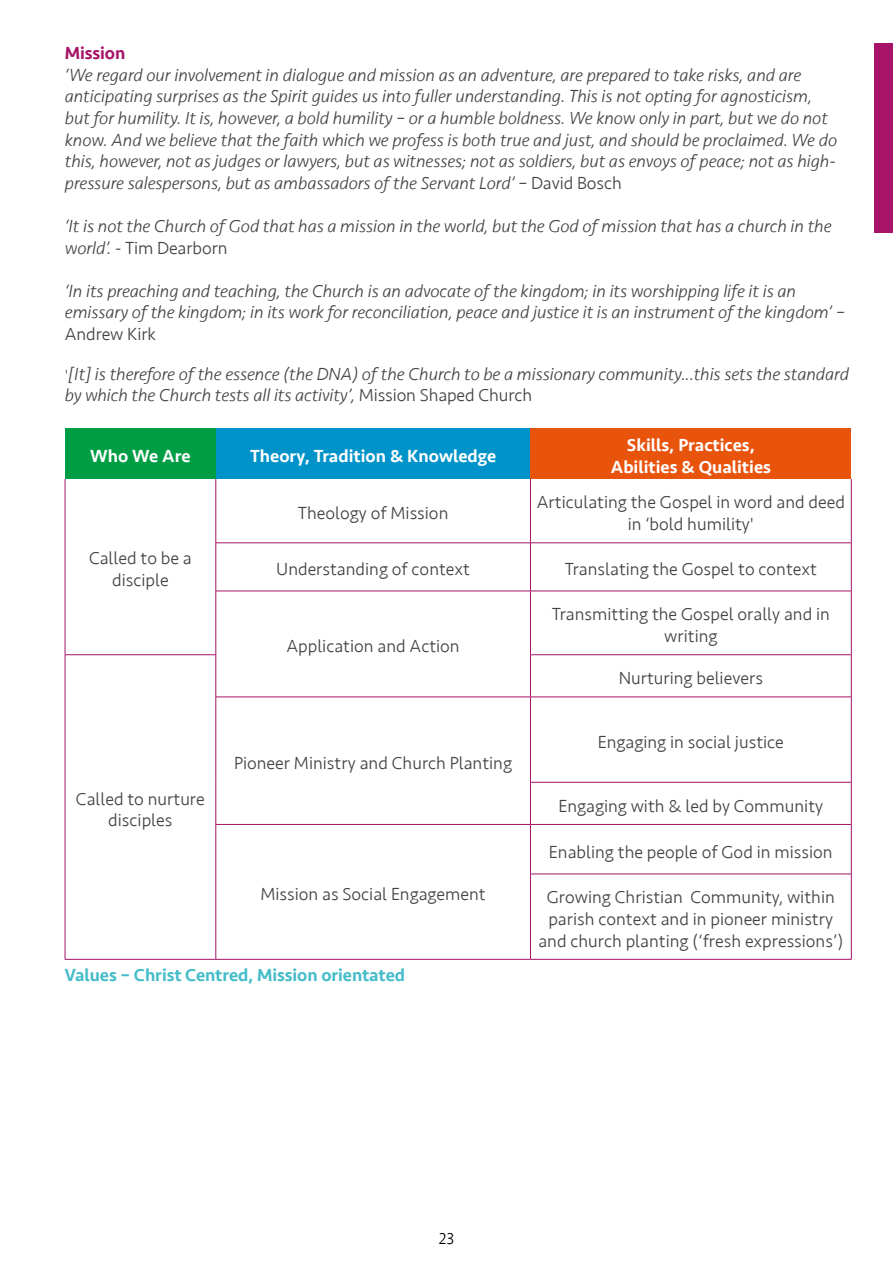
<style>
.page{position:relative;width:893px;height:1263px;background:#fff}
.page>*{position:absolute;margin:0;border:0;box-sizing:border-box;transform-origin:0 0}
.t1{font:italic 300 18px/21.6px "Seravek";letter-spacing:-.005em;color:#434341}
.t2{font:300 18px/21.6px "Seravek";color:#434341;text-align:center}
.t3{font:500 18px/21.6px "Seravek";color:#fff;text-align:center}
.t4{font:500 18px "Seravek";letter-spacing:-.005em;color:#45bcc9}
.t5{font:500 18px "Seravek";letter-spacing:-.005em;color:#a61367}
.t6{font:300 16.5px "Seravek";color:#000}
.s1{font-style:normal}
.s2{font-style:normal;font-size:15px}
</style>
<div class="page">
<div style="left:65px;top:429px;width:151px;height:50px;background:#009e44"></div>
<div style="left:216px;top:429px;width:314px;height:50px;background:#0093c9"></div>
<div style="left:530px;top:429px;width:321px;height:50px;background:#e9540d"></div>
<hr style="left:65px;top:479px;width:1px;height:64px;background:#a61367">
<hr style="left:65px;top:543px;width:1px;height:48px;background:#a61367">
<hr style="left:65px;top:591px;width:1px;height:63px;background:#a61367">
<hr style="left:216px;top:479px;width:1px;height:64px;background:#a61367">
<hr style="left:530px;top:479px;width:1px;height:64px;background:#a61367">
<hr style="left:851px;top:479px;width:1px;height:64px;background:#a61367">
<hr style="left:216px;top:542px;width:314px;height:1px;background:#a61367">
<hr style="left:216px;top:543px;width:1px;height:48px;background:#a61367">
<hr style="left:530px;top:542px;width:321px;height:1px;background:#a61367">
<hr style="left:530px;top:543px;width:1px;height:48px;background:#a61367">
<hr style="left:851px;top:543px;width:1px;height:48px;background:#a61367">
<hr style="left:216px;top:591px;width:314px;height:1px;background:#a61367">
<hr style="left:216px;top:591px;width:1px;height:63px;background:#a61367">
<hr style="left:530px;top:591px;width:321px;height:1px;background:#a61367">
<hr style="left:530px;top:591px;width:1px;height:63px;background:#a61367">
<hr style="left:851px;top:591px;width:1px;height:63px;background:#a61367">
<hr style="left:65px;top:654px;width:151px;height:1px;background:#a61367">
<hr style="left:65px;top:655px;width:1px;height:42px;background:#a61367">
<hr style="left:216px;top:655px;width:1px;height:42px;background:#a61367">
<hr style="left:65px;top:697px;width:1px;height:85px;background:#a61367">
<hr style="left:65px;top:782px;width:1px;height:42px;background:#a61367">
<hr style="left:65px;top:824px;width:1px;height:50px;background:#a61367">
<hr style="left:65px;top:874px;width:1px;height:85px;background:#a61367">
<hr style="left:65px;top:959px;width:151px;height:1px;background:#a61367">
<hr style="left:530px;top:654px;width:321px;height:1px;background:#a61367">
<hr style="left:530px;top:655px;width:1px;height:42px;background:#a61367">
<hr style="left:851px;top:655px;width:1px;height:42px;background:#a61367">
<hr style="left:216px;top:697px;width:314px;height:1px;background:#a61367">
<hr style="left:216px;top:697px;width:1px;height:85px;background:#a61367">
<hr style="left:216px;top:782px;width:1px;height:42px;background:#a61367">
<hr style="left:530px;top:697px;width:321px;height:1px;background:#a61367">
<hr style="left:530px;top:697px;width:1px;height:85px;background:#a61367">
<hr style="left:851px;top:697px;width:1px;height:85px;background:#a61367">
<hr style="left:530px;top:782px;width:321px;height:1px;background:#a61367">
<hr style="left:530px;top:782px;width:1px;height:42px;background:#a61367">
<hr style="left:851px;top:782px;width:1px;height:42px;background:#a61367">
<hr style="left:216px;top:824px;width:314px;height:1px;background:#a61367">
<hr style="left:216px;top:825px;width:1px;height:49px;background:#a61367">
<hr style="left:216px;top:874px;width:1px;height:85px;background:#a61367">
<hr style="left:216px;top:959px;width:314px;height:1px;background:#a61367">
<hr style="left:530px;top:824px;width:321px;height:1px;background:#a61367">
<hr style="left:530px;top:825px;width:1px;height:49px;background:#a61367">
<hr style="left:851px;top:825px;width:1px;height:49px;background:#a61367">
<hr style="left:530px;top:874px;width:321px;height:1px;background:#a61367">
<hr style="left:530px;top:874px;width:1px;height:85px;background:#a61367">
<hr style="left:851px;top:874px;width:1px;height:85px;background:#a61367">
<hr style="left:530px;top:959px;width:321px;height:1px;background:#a61367">
<div style="left:875px;top:44px;width:18px;height:189px;background:#a61367"></div>
<p class="t5" style="left:65px;top:42px;width:62px">Mission</p>
<p class="t1" style="left:65px;top:64px;width:774px">‘We regard our involvement in dialogue and mission as an adventure, are prepared to take risks, and are anticipating surprises as the Spirit guides us into fuller understanding. This is not opting for agnosticism, but for humility. It is, however, a bold humility – or a humble boldness. We know only in part, but we do not know. And we believe that the faith which we profess is both true and just, and should be proclaimed. We do this, however, not as judges or lawyers, but as witnesses; not as soldiers, but as envoys of peace; not as high&shy;pressure salespersons, but as ambassadors of the Servant Lord’ – <span class="s1">David Bosch</span></p>
<p class="t1" style="left:65px;top:215px;width:768px">‘It is not the Church of God that has a mission in the world, but the God of mission that has a church in the world’. - <span class="s1">Tim Dearborn</span></p>
<p class="t1" style="left:65px;top:280px;width:781px">‘In its preaching and teaching, the Church is an advocate of the kingdom; in its worshipping life it is an emissary of the kingdom; in its work for reconciliation, peace and justice it is an instrument of the kingdom’ –</p>
<p class="t1" style="left:65px;top:314px;width:786px;line-height:39.6px"><span class="s1">Andrew Kirk<br></span><span class="s2">'</span>[It] is therefore of the essence (the DNA) of the Church to be a missionary community...this sets the standard</p>
<p class="t1" style="left:65px;top:385px;width:469px">by which the Church tests all its activity’, <span class="s1">Mission Shaped Church</span></p>
<p class="t3" style="left:90px;top:446px;width:102px">Who We Are</p>
<p class="t3" style="left:250px;top:446px;width:248px">Theory, Tradition &amp; Knowledge</p>
<p class="t3" style="left:611px;top:435px;width:162px">Skills, Practices,<br>Abilities &amp; Qualities</p>
<p class="t2" style="left:89px;top:548px;width:104px">Called to be a disciple</p>
<p class="t2" style="left:76px;top:788px;width:130px">Called to nurture disciples</p>
<p class="t2" style="left:298px;top:503px;width:152px">Theology of Mission</p>
<p class="t2" style="left:537px;top:492px;width:310px">Articulating the Gospel in word and deed in ‘bold humility'</p>
<p class="t2" style="left:276px;top:559px;width:195px">Understanding of context</p>
<p class="t2" style="left:565px;top:559px;width:254px">Translating the Gospel to context</p>
<p class="t2" style="left:286px;top:636px;width:175px">Application and Action</p>
<p class="t2" style="left:234px;top:752px;width:279px">Pioneer Ministry and Church Planting</p>
<p class="t2" style="left:260px;top:884px;width:227px">Mission as Social Engagement</p>
<p class="t2" style="left:552px;top:604px;width:280px">Transmitting the Gospel orally and in writing</p>
<p class="t2" style="left:619px;top:668px;width:146px">Nurturing believers</p>
<p class="t2" style="left:598px;top:731px;width:188px">Engaging in social justice</p>
<p class="t2" style="left:558px;top:795px;width:266px">Engaging with &amp; led by Community</p>
<p class="t2" style="left:549px;top:841px;width:285px">Enabling the people of God in mission</p>
<p class="t2" style="left:538px;top:887px;width:306px">Growing Christian Community, within parish context and in pioneer ministry and church planting (‘fresh expressions’)</p>
<p class="t4" style="left:65px;top:963px;width:342px">Values – Christ Centred, Mission orientated</p>
<p class="t6" style="left:439px;top:1229px;width:17px">23</p>
</div>
